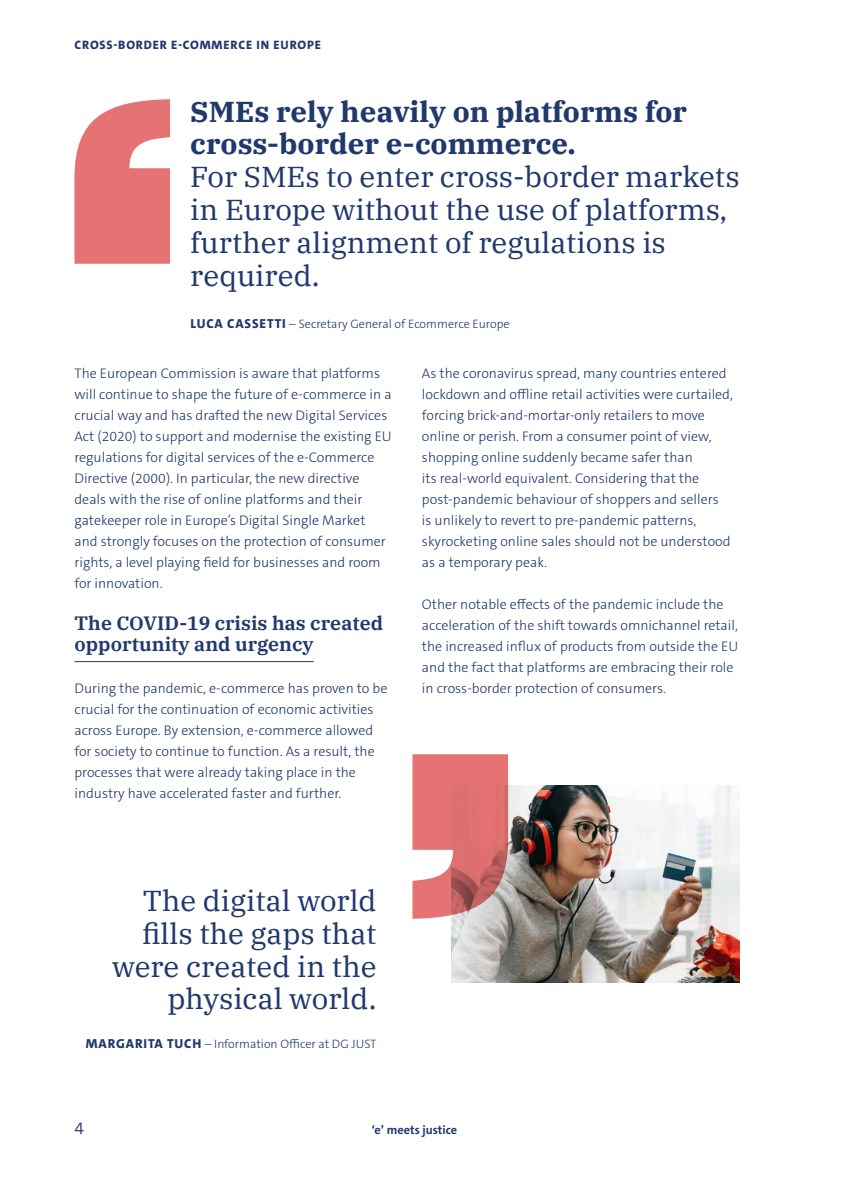
<style>
.page{position:relative;width:844px;height:1191px;background:#fff}
.page>*{position:absolute;margin:0;border:0;box-sizing:border-box;transform-origin:0 0}
.t1{font:28.7px/32.7px "IBM Plex Serif";color:#20396d}
.t2{font:700 28.7px/32.7px "IBM Plex Serif";color:#20396d}
.t3{font:600 19.25px/21px "IBM Plex Serif";color:#20396d}
.t4{font:300 17.5px "The Sans C5";color:#20396d}
.t5{font:300 14px/21px "The Sans C5";color:#20396d}
.t6{font:300 12.25px "The Sans C5";color:#20396d}
.t7{font:800 12.25px "The Sans C5";letter-spacing:.07em;color:#20396d}
.t8{font:700 12.25px "The Sans C5";color:#20396d}
.s1{font-weight:800;font-size:13.12px}
</style>
<div class="page">
<img style="left:451px;top:785px;width:288px;height:197px">
<svg style="left:74px;top:99px;width:96px;height:165px;background:#e88888"></svg>
<svg style="left:412px;top:754px;width:96px;height:164px;background:#dd7f7f"></svg>
<hr style="left:74px;top:661px;width:239px;height:1px;background:#20396d">
<p class="t7" style="left:75px;top:37px;width:248px">CROSS-BORDER E-COMMERCE IN EUROPE</p>
<h1 class="t2" style="left:190px;top:93px;width:498px">SMEs rely heavily on platforms for cross-border e-commerce.</h1>
<h1 class="t1" style="left:190px;top:158px;width:550px">For SMEs to enter cross-border markets in Europe without the use of platforms, further alignment of regulations is required.</h1>
<p class="t6" style="left:190px;top:315px;width:321px"><span class="s1">LUCA CASSETTI</span> – Secretary General of Ecommerce Europe</p>
<p class="t5" style="left:74px;top:363px;width:318px">The European Commission is aware that platforms will continue to shape the future of e-commerce in a crucial way and has drafted the new Digital Services Act (2020) to support and modernise the existing EU regulations for digital services of the e-Commerce Directive (2000). In particular, the new directive deals with the rise of online platforms and their gatekeeper role in Europe’s Digital Single Market and strongly focuses on the protection of consumer rights, a level playing field for businesses and room for innovation.</p>
<h2 class="t3" style="left:74px;top:611px;width:310px">The COVID-19 crisis has created opportunity and urgency</h2>
<p class="t5" style="left:74px;top:678px;width:314px">During the pandemic, e-commerce has proven to be crucial for the continuation of economic activities across Europe. By extension, e-commerce allowed for society to continue to function. As a result, the processes that were already taking place in the industry have accelerated faster and further.</p>
<p class="t5" style="left:422px;top:363px;width:312px">As the coronavirus spread, many countries entered lockdown and offline retail activities were curtailed, forcing brick-and-mortar-only retailers to move online or perish. From a consumer point of view, shopping online suddenly became safer than<br>its real-world equivalent. Considering that the post-pandemic behaviour of shoppers and sellers<br>is unlikely to revert to pre-pandemic patterns, skyrocketing online sales should not be understood as a temporary peak.</p>
<p class="t5" style="left:422px;top:594px;width:317px">Other notable effects of the pandemic include the acceleration of the shift towards omnichannel retail, the increased influx of products from outside the EU and the fact that platforms are embracing their role in cross-border protection of consumers.</p>
<h1 class="t1" style="left:112px;top:882px;width:266px;text-align:right">The digital world fills the gaps that were created in the physical world.</h1>
<p class="t6" style="left:86px;top:1036px;width:292px"><span class="s1">MARGARITA TUCH</span> – Information Officer at DG JUST</p>
<p class="t4" style="left:74px;top:1117px;width:11px">4</p>
<p class="t8" style="left:372px;top:1122px;width:87px">‘e’ meets justice</p>
</div>
